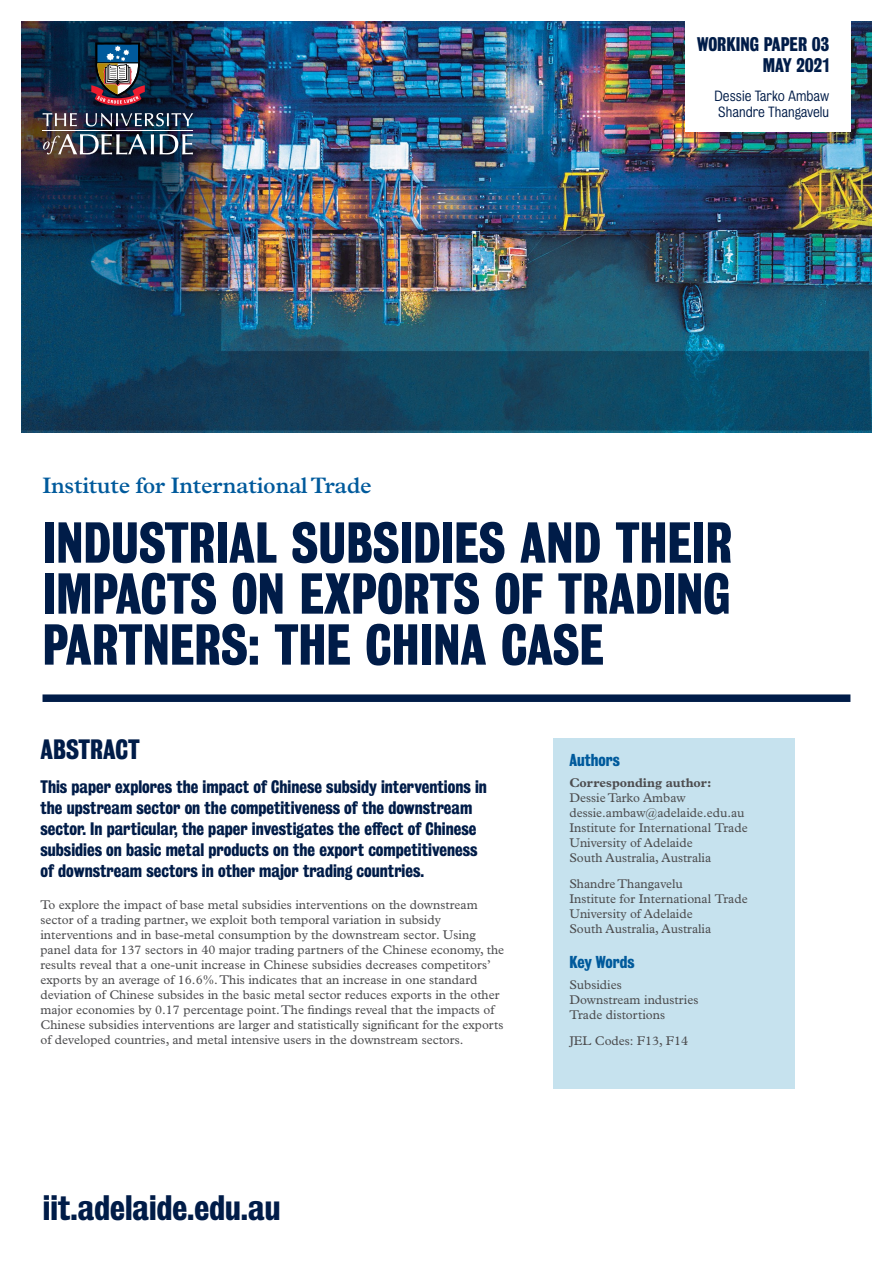
<style>
.page{position:relative;width:893px;height:1263px;background:#fff}
.page>*{position:absolute;margin:0;border:0;box-sizing:border-box;transform-origin:0 0}
.t1{font:700 52.5px/51px "Bureau Grot Condensed";color:#001c48;text-align:justify}
.t2{font:700 32.25px "Bureau Grot Condensed";color:#001c48}
.t3{font:700 25.5px "Bureau Grot Condensed";color:#001c48}
.t4{font:600 22.5px "Plantin MT Std";letter-spacing:-.01em;color:#005a9c}
.t5{font:700 18px/21px "Bureau Grot Condensed";color:#001c48;text-align:right}
.t6{font:700 16.5px/21px "Bureau Grot Condensed";color:#001c48}
.t7{font:700 15.75px "Bureau Grot Condensed";color:#005a9c}
.t8{font:300 13.5px/15.8px "Bureau Grot";color:#001c48}
.t9{font:12.75px/15px "Plantin MT Std";color:#4d4d4f}
.t10{font:700 12.75px "Plantin MT Std";color:#4d4d4f}
</style>
<div class="page">
<img style="left:21px;top:21px;width:851px;height:409px">
<div style="left:685px;top:0;width:165px;height:132px;background:#fff"></div>
<svg style="left:43px;top:113px;width:34px;height:13px"></svg>
<svg style="left:43px;top:134px;width:111px;height:20px"></svg>
<svg style="left:160px;top:134px;width:33px;height:20px"></svg>
<hr style="left:43px;top:130px;width:150px;height:1px;background:#fff">
<svg style="left:86px;top:113px;width:107px;height:13px"></svg>
<svg style="left:91px;top:43px;width:54px;height:63px;background:#5c5663"></svg>
<div style="left:43px;top:694px;width:807px;height:8px;background:#001c48"></div>
<div style="left:554px;top:738px;width:241px;height:351px;background:#c6e2ee"></div>
<h3 class="t5" style="left:697px;top:34px;width:133px">WORKING PAPER 03<br>MAY 2021</h3>
<p class="t8" style="left:714px;top:88px;width:116px">Dessie Tarko Ambaw<br>Shandre Thangavelu</p>
<h3 class="t4" style="left:43px;top:472px;width:331px">Institute for International Trade</h3>
<h1 class="t1" style="left:43px;top:517px;width:691px">INDUSTRIAL SUBSIDIES AND THEIR IMPACTS ON EXPORTS OF TRADING PARTNERS: THE CHINA CASE</h1>
<h3 class="t3" style="left:40px;top:734px;width:101px">ABSTRACT</h3>
<p class="t6" style="left:40px;top:776px;width:448px">This paper explores the impact of Chinese subsidy interventions in the upstream sector on the competitiveness of the downstream sector. In particular, the paper investigates the effect of Chinese subsidies on basic metal products on the export competitiveness of downstream sectors in other major trading countries.</p>
<p class="t9" style="left:40px;top:897px;width:465px">To explore the impact of base metal subsidies interventions on the downstream sector of a trading partner, we exploit both temporal variation in subsidy interventions and in base-metal consumption by the downstream sector. Using panel data for 137 sectors in 40 major trading partners of the Chinese economy, the results reveal that a one-unit increase in Chinese subsidies decreases competitors’ exports by an average of 16.6%. This indicates that an increase in one standard deviation of Chinese subsides in the basic metal sector reduces exports in the other major economies by 0.17 percentage point. The findings reveal that the impacts of Chinese subsidies interventions are larger and statistically significant for the exports of developed countries, and metal intensive users in the downstream sectors.</p>
<h2 class="t2" style="left:43px;top:1189px;width:239px">iit.adelaide.edu.au</h2>
<p class="t7" style="left:569px;top:750px;width:52px">Authors</p>
<p class="t10" style="left:569px;top:775px;width:144px">Corresponding author:</p>
<p class="t9" style="left:569px;top:790px;width:180px">Dessie Tarko Ambaw dessie.ambaw@adelaide.edu.au<br>Institute for International Trade<br>University of Adelaide<br>South Australia, Australia</p>
<p class="t9" style="left:569px;top:876px;width:180px">Shandre Thangavelu<br>Institute for International Trade<br>University of Adelaide<br>South Australia, Australia</p>
<p class="t7" style="left:569px;top:952px;width:67px">Key Words</p>
<p class="t9" style="left:569px;top:977px;width:131px">Subsidies<br>Downstream industries<br>Trade distortions</p>
<p class="t9" style="left:569px;top:1033px;width:120px">JEL Codes: F13, F14</p>
</div>
